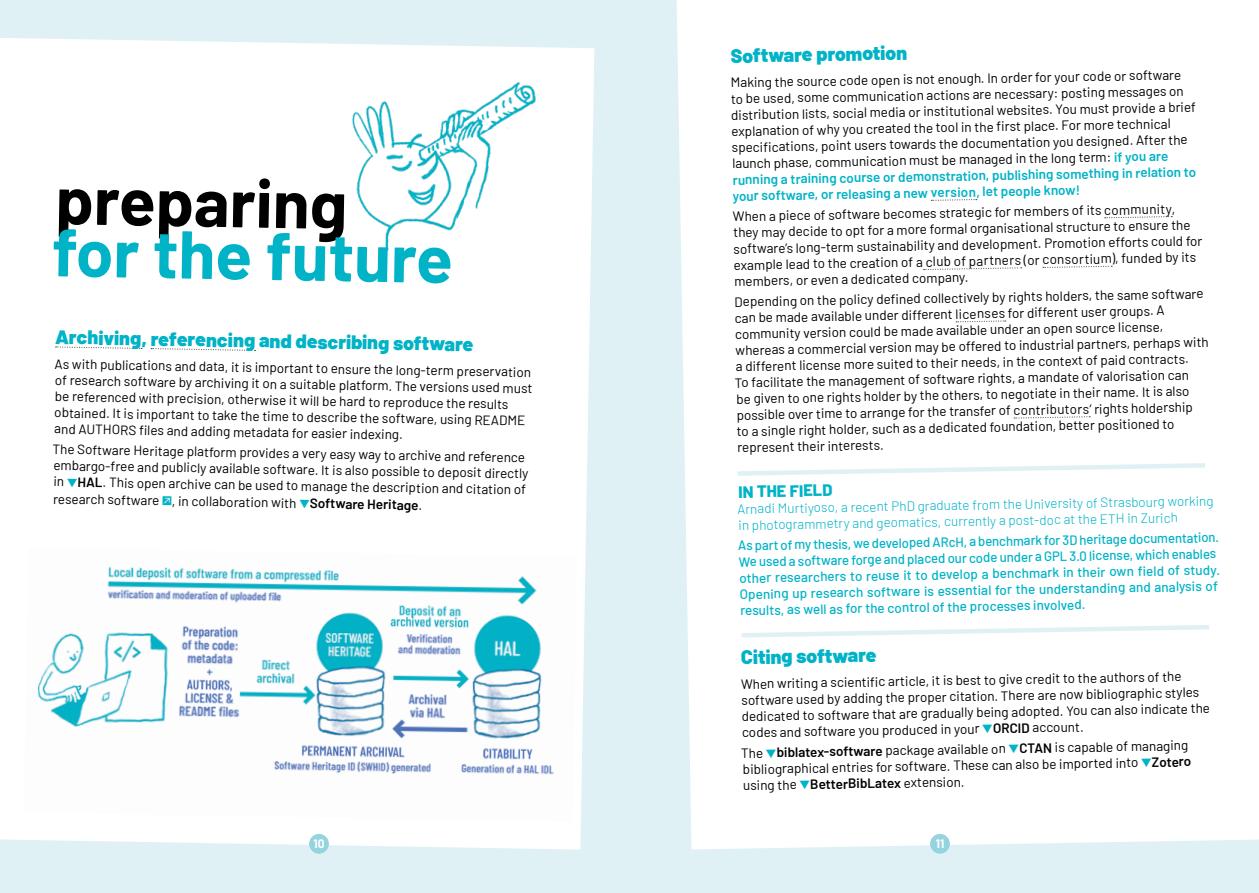
<style>
.page{position:relative;width:1259px;height:893px;background:#e0f1f6}
.page>*{position:absolute;margin:0;border:0;box-sizing:border-box;transform-origin:0 0}
.text_COU_02{font:700 67.5px "Barlow";color:#00b3c7}
.text_COU_02-2{font:700 67.5px "Barlow";color:#000}
.Titre_2{font:900 19.5px "Barlow";color:#00b3c7}
.text_encart{font:800 16.5px "Barlow";color:#00b3c7}
.text_encart-2{font:13.5px/16.2px "Barlow";color:#000}
.text_encart-3{font:500 13.5px/16.2px "Barlow";color:#00b3c7}
.text_encart-4{font:300 13.5px/16.2px "Barlow";color:#00b3c7}
.t1{font:700 12px "Barlow";color:#fff}
.s1{color:#00b3c7}
.s2{font-weight:600}
.s3{font-family:"Lien Externe";font-size:19.5px;color:#00b3c7}
.s4{font-weight:600;color:#00b3c7}
</style>
<div class="page">
<div style="left:0;top:38px;width:594px;height:812px;background:#fff"></div>
<div style="left:677px;top:0;width:582px;height:849px;background:#fff"></div>
<svg style="left:56px;top:346px;width:86px;height:4px"></svg>
<svg style="left:151px;top:347px;width:104px;height:5px"></svg>
<img style="left:346px;top:78px;width:196px;height:176px">
<div style="left:930px;top:834px;width:20px;height:20px;background:#95d3df;border-radius:50%"></div>
<img style="left:24px;top:548px;width:553px;height:274px">
<div style="left:309px;top:834px;width:20px;height:20px;background:#95d3df;border-radius:50%"></div>
<svg style="left:931px;top:198px;width:46px;height:3px"></svg>
<svg style="left:1104px;top:215px;width:68px;height:4px"></svg>
<svg style="left:923px;top:267px;width:98px;height:4px"></svg>
<svg style="left:1043px;top:265px;width:69px;height:4px"></svg>
<svg style="left:956px;top:320px;width:49px;height:3px"></svg>
<svg style="left:1014px;top:416px;width:76px;height:3px"></svg>
<svg style="left:737px;top:622px;width:477px;height:18px"></svg>
<svg style="left:733px;top:461px;width:476px;height:17px"></svg>
<h1 class="text_COU_02-2" style="left:56px;top:150px;width:293px;rotate:1deg">preparing</h1>
<h1 class="text_COU_02" style="left:53px;top:202px;width:402px;rotate:1deg">for the future</h1>
<h2 class="Titre_2" style="left:55px;top:322px;width:420px;rotate:1deg">Archiving, referencing and describing software</h2>
<p class="text_encart-2" style="left:55px;top:355px;width:480px;rotate:1deg">As with publications and data, it is important to ensure the long-term preservation of research software by archiving it on a suitable platform. The versions used must be referenced with precision, otherwise it will be hard to reproduce the results obtained. It is important to take the time to describe the software, using README and AUTHORS fi les and adding metadata for easier indexing.</p>
<p class="text_encart-2" style="left:53px;top:440px;width:478px;rotate:1deg">The Software Heritage platform provides a very easy way to archive and reference embargo-free and publicly available software. It is also possible to deposit directly in <span class="s1">▼</span><span class="s2">HAL</span>. This open archive can be used to manage the description and citation of research software <span class="s3">s</span>, in collaboration with <span class="s1">▼</span><span class="s2">Software Heritage</span>.</p>
<h2 class="Titre_2" style="left:730px;top:41px;width:178px;rotate:-1deg">Software promotion</h2>
<p class="text_encart-2" style="left:730px;top:73px;width:466px;rotate:-1deg">Making the source code open is not enough. In order for your code or software to be used, some communication actions are necessary: posting messages on distribution lists, social media or institutional websites. You must provide a brief explanation of why you created the tool in the fi rst place. For more technical specifi cations, point users towards the documentation you designed. After the launch phase, communication must be managed in the long term: <span class="s4">if you are running a training course or demonstration, publishing something in relation to your software, or releasing a new version, let people know!</span></p>
<p class="text_encart-2" style="left:732px;top:207px;width:470px;rotate:-1deg">When a piece of software becomes strategic for members of its community, they may decide to opt for a more formal organisational structure to ensure the software’s long-term sustainability and development. Promotion efforts could for example lead to the creation of a club of partners (or consortium), funded by its members, or even a dedicated company.</p>
<p class="text_encart-2" style="left:733px;top:292px;width:476px;rotate:-1deg">Depending on the policy defi ned collectively by rights holders, the same software can be made available under different licenses for different user groups. A community version could be made available under an open source license, whereas a commercial version may be offered to industrial partners, perhaps with a different license more suited to their needs, in the context of paid contracts.<br>To facilitate the management of software rights, a mandate of valorisation can<br>be given to one rights holder by the others, to negotiate in their name. It is also possible over time to arrange for the transfer of contributors’ rights holdership<br>to a single right holder, such as a dedicated foundation, better positioned to represent their interests.</p>
<p class="text_encart" style="left:738px;top:479px;width:96px;rotate:-1deg">IN THE FIELD</p>
<p class="text_encart-4" style="left:737px;top:500px;width:478px;rotate:-1deg">Arnadi Murtiyoso, a recent PhD graduate from the University of Strasbourg working in photogrammetry and geomatics, currently a post-doc at the ETH in Zurich</p>
<p class="text_encart-3" style="left:738px;top:536px;width:483px;rotate:-1deg">As part of my thesis, we developed ARcH, a benchmark for 3D heritage documentation.<br>We used a software forge and placed our code under a GPL 3.0 license, which enables other researchers to reuse it to develop a benchmark in their own fi eld of study.<br>Opening up research software is essential for the understanding and analysis of results, as well as for the control of the processes involved.</p>
<h2 class="Titre_2" style="left:741px;top:642px;width:137px;rotate:-1deg">Citing software</h2>
<p class="text_encart-2" style="left:741px;top:675px;width:470px;rotate:-1deg">When writing a scientifi c article, it is best to give credit to the authors of the software used by adding the proper citation. There are now bibliographic styles dedicated to software that are gradually being adopted. You can also indicate the codes and software you produced in your <span class="s1">▼</span><span class="s2">ORCID</span> account.</p>
<p class="text_encart-2" style="left:741px;top:744px;width:451px;rotate:-1deg">The <span class="s1">▼</span><span class="s2">biblatex-software</span> package available on <span class="s1">▼</span><span class="s2">CTAN</span> is capable of managing bibliographical entries for software. These can also be imported into <span class="s1">▼</span><span class="s2">Zotero </span>using the <span class="s1">▼</span><span class="s2">BetterBibLatex</span> extension.</p>
<p class="t1" style="left:313px;top:835px;width:13px">10</p>
<p class="t1" style="left:935px;top:835px;width:10px">11</p>
</div>
